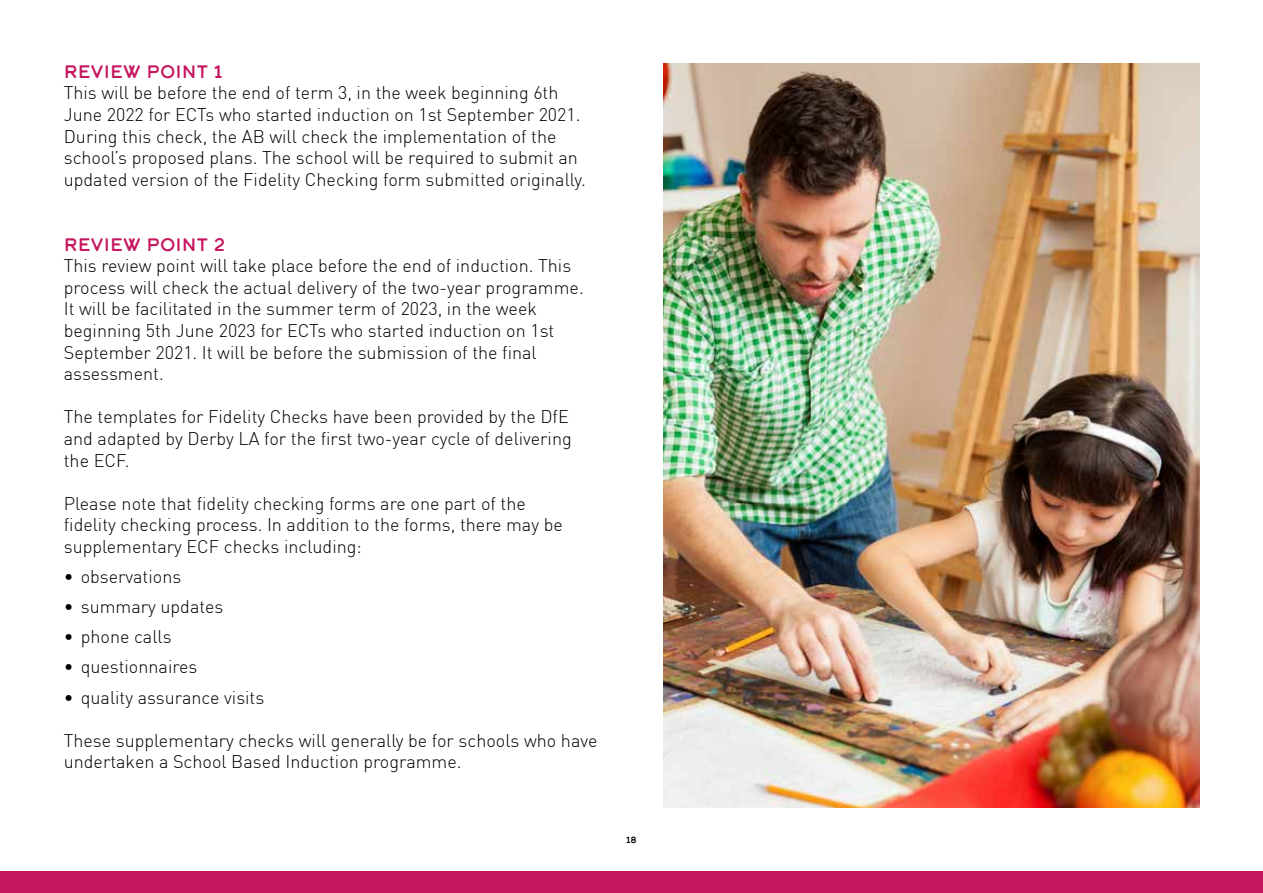
<style>
.page{position:relative;width:1263px;height:893px;background:#fff}
.page>*{position:absolute;margin:0;border:0;box-sizing:border-box;transform-origin:0 0}
.t1{font:300 18px/21.6px "DIN";color:#000}
.t2{font:18px "Calder Dark";color:#c51660}
.t3{font:9px "Calder Dark";color:#000}
</style>
<div class="page">
<div style="left:0;top:872px;width:1263px;height:21px;background:#c51660"></div>
<img style="left:663px;top:64px;width:536px;height:744px">
<p class="t2" style="left:64px;top:59px;width:160px">REVIEW POINT 1</p>
<p class="t1" style="left:64px;top:82px;width:523px">This will be before the end of term 3, in the week beginning 6th June 2022 for ECTs who started induction on 1st September 2021.<br>During this check, the AB will check the implementation of the school’s proposed plans. The school will be required to submit an updated version of the Fidelity Checking form submitted originally.</p>
<p class="t2" style="left:64px;top:232px;width:163px">REVIEW POINT 2</p>
<p class="t1" style="left:64px;top:255px;width:521px">This review point will take place before the end of induction. This process will check the actual delivery of the two-year programme.<br>It will be facilitated in the summer term of 2023, in the week beginning 5th June 2023 for ECTs who started induction on 1st September 2021. It will be before the submission of the final assessment.</p>
<p class="t1" style="left:64px;top:406px;width:509px">The templates for Fidelity Checks have been provided by the DfE and adapted by Derby LA for the first two-year cycle of delivering the ECF.</p>
<p class="t1" style="left:64px;top:492px;width:501px">Please note that fidelity checking forms are one part of the fidelity checking process. In addition to the forms, there may be supplementary ECF checks including:</p>
<p class="t1" style="left:64px;top:566px;width:119px">• observations</p>
<p class="t1" style="left:64px;top:596px;width:161px">• summary updates</p>
<p class="t1" style="left:64px;top:626px;width:109px">• phone calls</p>
<p class="t1" style="left:64px;top:656px;width:135px">• questionnaires</p>
<p class="t1" style="left:64px;top:686px;width:202px">• quality assurance visits</p>
<p class="t1" style="left:64px;top:729px;width:535px">These supplementary checks will generally be for schools who have undertaken a School Based Induction programme.</p>
<p class="t3" style="left:626px;top:834px;width:12px">18</p>
</div>
